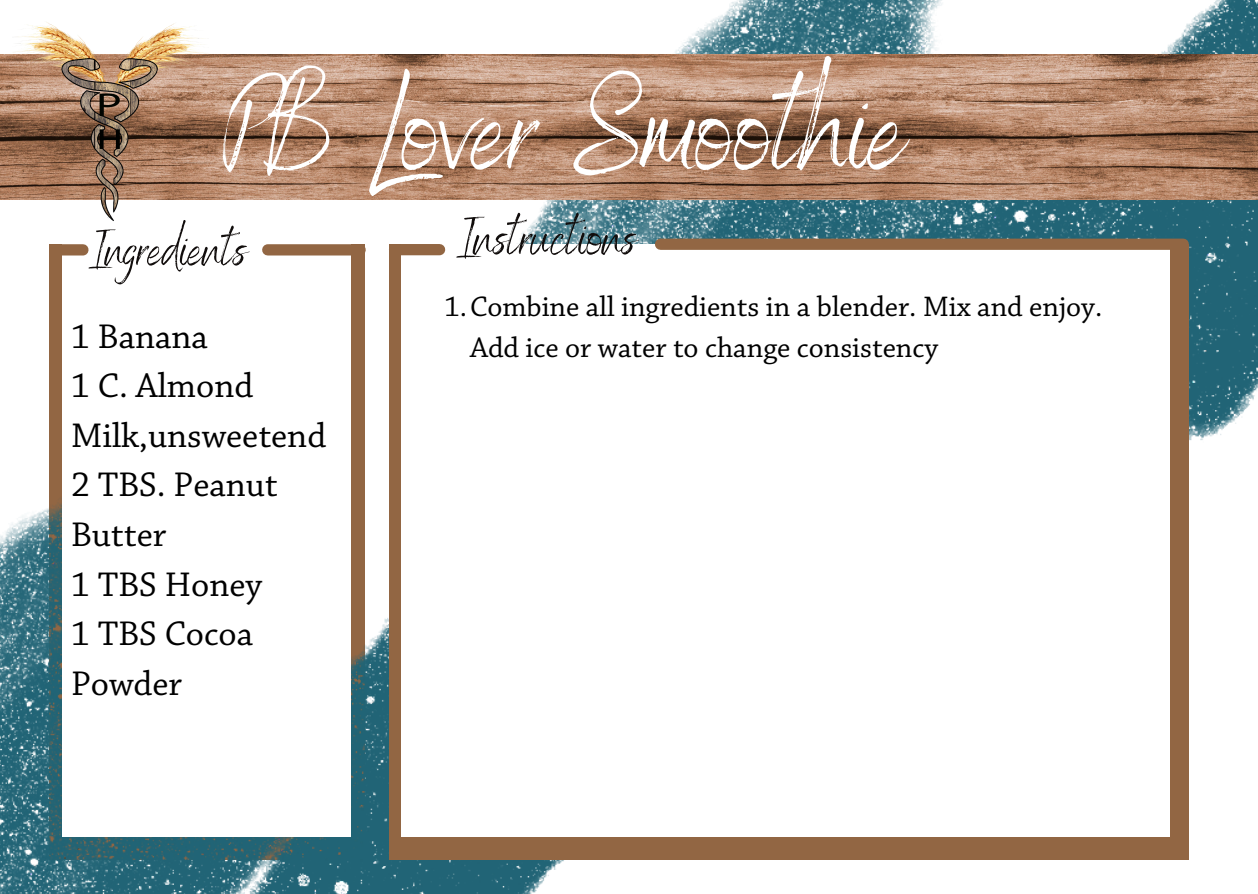
<style>
.page{position:relative;width:1258px;height:894px;background:#fff}
.page>*{position:absolute;margin:0;border:0;box-sizing:border-box;transform-origin:0 0}
.t1{font:127.8px "Benedict";color:#fff}
.t2{font:54px "Benedict";color:#110d0c}
.t3{font:51.6px "Benedict";color:#110d0c}
.t4{font:36px/49.5px "Chaparral Pro";color:#000}
.t5{font:29.7px/40.5px "Chaparral Pro";color:#000}
</style>
<div class="page">
<img style="left:436px;top:0;width:822px;height:440px">
<img style="left:221px;top:55px;width:1037px;height:144px">
<img style="left:0;top:22px;width:221px;height:259px">
<div style="left:50px;top:244px;width:315px;height:615px;background:#926643"></div>
<img style="left:0;top:447px;width:629px;height:446px">
<div style="left:62px;top:244px;width:289px;height:592px;background:#fff"></div>
<div style="left:389px;top:244px;width:800px;height:615px;background:#926643"></div>
<div style="left:402px;top:244px;width:768px;height:592px;background:#fff"></div>
<div style="left:268px;top:244px;width:92px;height:11px;background:#926643"></div>
<div style="left:660px;top:238px;width:523px;height:12px;background:#926643"></div>
<div style="left:395px;top:244px;width:44px;height:11px;background:#926643"></div>
<div style="left:60px;top:244px;width:23px;height:11px;background:#926643"></div>
<p class="t1" style="left:223px;top:47px;width:684px">PB Lover Smoothie</p>
<p class="t3" style="left:89px;top:216px;width:159px">Ingredients</p>
<p class="t2" style="left:457px;top:203px;width:180px">Instructions</p>
<p class="t5" style="left:470px;top:288px;width:633px;text-indent:-26px">1.Combine all ingredients in a blender. Mix and enjoy.<br>Add ice or water to change consistency</p>
<p class="t4" style="left:71px;top:314px;width:138px">1 Banana</p>
<p class="t4" style="left:71px;top:363px;width:256px">1 C. Almond<br>Milk,unsweetend</p>
<p class="t4" style="left:71px;top:463px;width:208px">2 TBS. Peanut<br>Butter</p>
<p class="t4" style="left:71px;top:562px;width:192px">1 TBS Honey</p>
<p class="t4" style="left:71px;top:611px;width:183px">1 TBS Cocoa<br>Powder</p>
</div>
